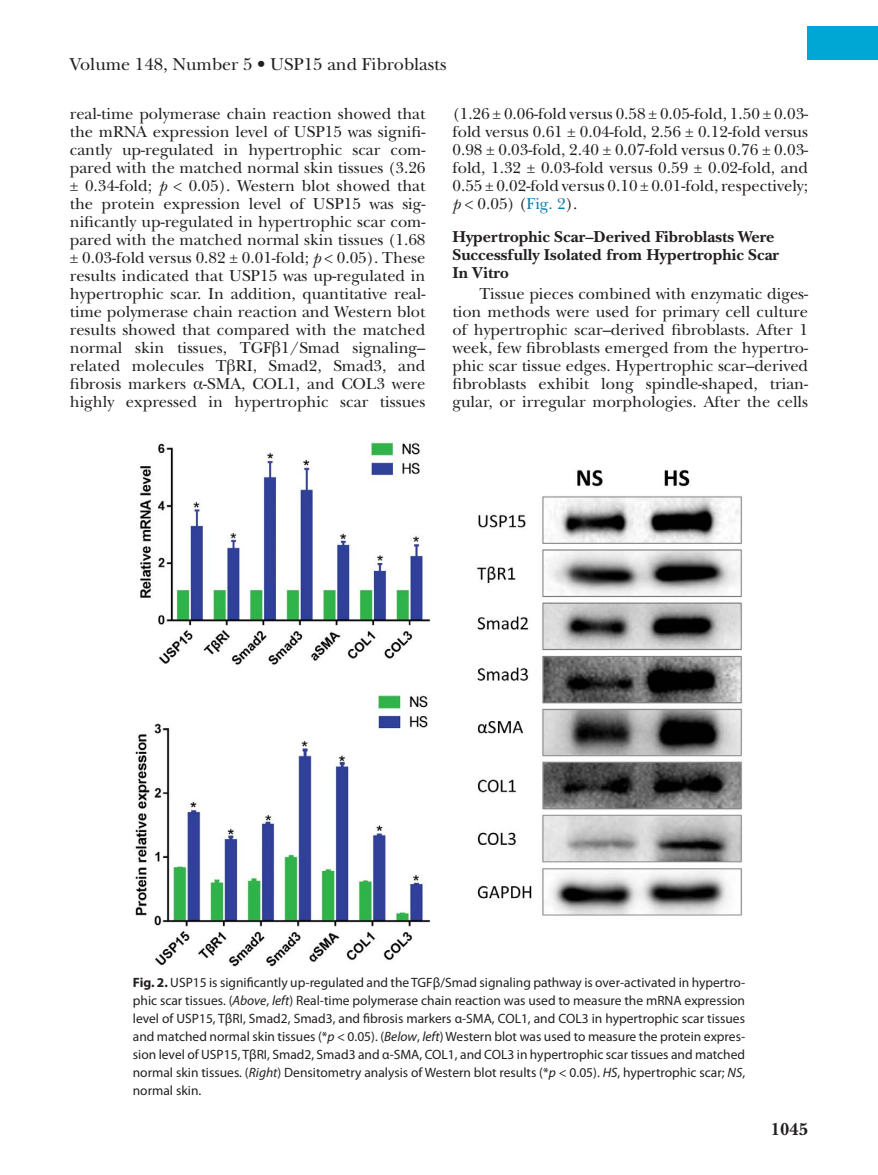
<style>
.page{position:relative;width:878px;height:1175px;background:#fff}
.page>*{position:absolute;margin:0;border:0;box-sizing:border-box;transform-origin:0 0}
.t1{font:18px "New Baskerville Std";color:#231f20}
.t2{font:700 18px "New Baskerville Std";color:#231f20}
.t3{font:16.5px/18px "New Baskerville Std";color:#231f20;text-align:justify}
.t4{font:700 16.5px/18px "New Baskerville Std";color:#231f20}
.t5{font:13.5px/18px "Myriad Pro";color:#231f20;text-align:justify}
.s1{font-style:italic}
.s2{font-family:"Gandhari Unicode"}
.s3{color:#0f7eac}
.s4{font-weight:700}
</style>
<div class="page">
<div style="left:807px;top:26px;width:71px;height:33px;background:#00a7d5"></div>
<img style="left:135px;top:441px;width:608px;height:526px">
<p class="t1" style="left:70px;top:54px;width:378px">Volume 148, Number 5 • USP15 and Fibroblasts</p>
<p class="t3" style="left:70px;top:105px;width:357px">real-time polymerase chain reaction showed that the mRNA expression level of USP15 was signifi&shy;cantly up-regulated in hypertrophic scar com&shy;pared with the matched normal skin tissues (3.26 ± 0.34-fold; <span class="s1">p</span> &lt; 0.05). Western blot showed that the protein expression level of USP15 was sig&shy;nificantly up-regulated in hypertrophic scar com&shy;pared with the matched normal skin tissues (1.68 ± 0.03-fold versus 0.82 ± 0.01-fold; <span class="s1">p</span> &lt; 0.05). These results indicated that USP15 was up-regulated in hypertrophic scar. In addition, quantitative real&shy;time polymerase chain reaction and Western blot results showed that compared with the matched normal skin tissues, TGF<span class="s2">β</span>1/Smad signaling– related molecules T<span class="s2">β</span>RI, Smad2, Smad3, and fibrosis markers <span class="s2">α</span>-SMA, COL1, and COL3 were highly expressed in hypertrophic scar tissues</p>
<p class="t3" style="left:452px;top:105px;width:357px">(1.26 ± 0.06-fold versus 0.58 ± 0.05-fold, 1.50 ± 0.03- fold versus 0.61 ± 0.04-fold, 2.56 ± 0.12-fold versus 0.98 ± 0.03-fold, 2.40 ± 0.07-fold versus 0.76 ± 0.03- fold, 1.32 ± 0.03-fold versus 0.59 ± 0.02-fold, and 0.55 ± 0.02-fold versus 0.10 ± 0.01-fold, respectively; <span class="s1">p</span> &lt; 0.05) (<span class="s3">Fig. 2</span>).</p>
<p class="t4" style="left:452px;top:228px;width:328px">Hypertrophic Scar–Derived Fibroblasts Were<br>Successfully Isolated from Hypertrophic Scar<br>In Vitro</p>
<p class="t3" style="left:452px;top:285px;width:357px;text-indent:27px">Tissue pieces combined with enzymatic diges&shy;tion methods were used for primary cell culture of hypertrophic scar–derived fibroblasts. After 1 week, few fibroblasts emerged from the hypertro&shy;phic scar tissue edges. Hypertrophic scar–derived fibroblasts exhibit long spindle-shaped, trian&shy;gular, or irregular morphologies. After the cells</p>
<p class="t5" style="left:133px;top:973px;width:614px"><span class="s4">Fig. 2.</span> USP15 is significantly up-regulated and the TGFβ/Smad signaling pathway is over-activated in hypertro&shy;phic scar tissues. (<span class="s1">Above</span>, <span class="s1">left</span>) Real-time polymerase chain reaction was used to measure the mRNA expression level of USP15, TβRI, Smad2, Smad3, and fibrosis markers α-SMA, COL1, and COL3 in hypertrophic scar tissues and matched normal skin tissues (*<span class="s1">p</span> &lt; 0.05). (<span class="s1">Below</span>, <span class="s1">left</span>) Western blot was used to measure the protein expres&shy;sion level of USP15, TβRI, Smad2, Smad3 and α-SMA, COL1, and COL3 in hypertrophic scar tissues and matched normal skin tissues. (<span class="s1">Right</span>) Densitometry analysis of Western blot results (*<span class="s1">p</span> &lt; 0.05). <span class="s1">HS</span>, hypertrophic scar; <span class="s1">NS</span>, normal skin.</p>
<p class="t2" style="left:770px;top:1118px;width:39px">1045</p>
</div>
